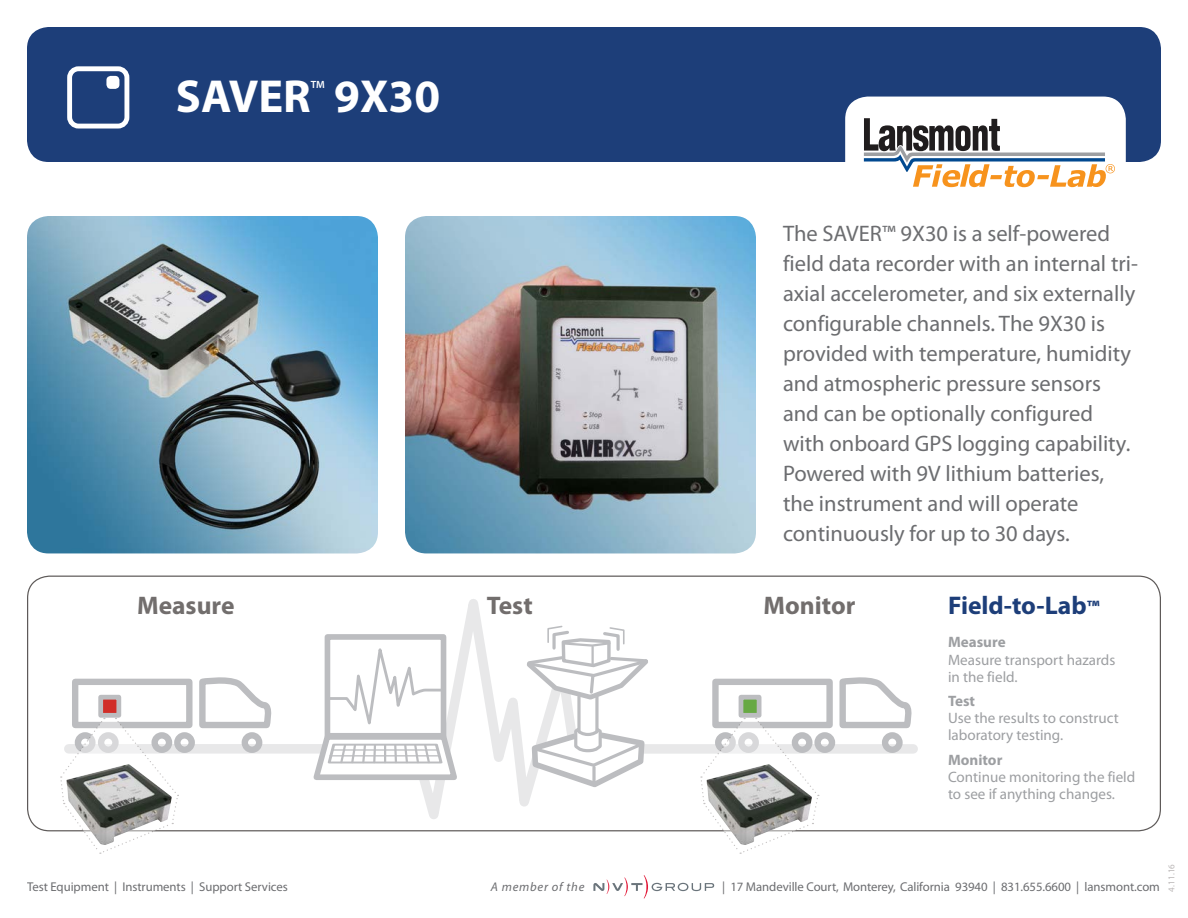
<style>
.page{position:relative;width:1188px;height:918px;background:#fff}
.page>*{position:absolute;margin:0;border:0;box-sizing:border-box;transform-origin:0 0}
.t1{font:700 46.5px "Myriad Pro";color:#fff}
.t2{font:700 25.65px "Myriad Pro";color:#1d3e79}
.t3{font:700 25.5px "Myriad Pro";color:#726e6d}
.t4{font:22.5px/30px "Myriad Pro";color:#6c6d70}
.t5{font:15.15px/17.1px "Myriad Pro";color:#9d9fa2}
.t6{font:700 15.15px "Myriad Pro";color:#9d9fa2}
.t7{font:12.75px "Myriad";letter-spacing:-.005em;color:#6c6d70}
.t8{font:12.75px "Myriad Pro";letter-spacing:-.005em;color:#6c6d70}
.t9{font:italic 12.6px "Myriad Pro";letter-spacing:.06em;color:#6c6d70}
.t10{font:600 10.5px "Myriad Pro";color:#fff}
.t11{font:9px "Myriad Pro";color:#bab6b6}
.s1{font-size:19.65px}
.s2{font-family:"Myriad Pro"}
</style>
<div class="page">
<div style="left:27px;top:27px;width:1134px;height:135px;background:#1d3e79;border-radius:22px"></div>
<img style="left:27px;top:216px;width:351px;height:338px">
<img style="left:405px;top:216px;width:351px;height:338px">
<div style="left:845px;top:97px;width:281px;height:110px;background:#fff;border-radius:23px"></div>
<svg style="left:864px;top:118px;width:251px;height:69px"></svg>
<div style="left:67px;top:66px;width:62px;height:63px;border:5px solid #fff;border-radius:9px"></div>
<div style="left:106px;top:76px;width:13px;height:13px;background:#fff;border-radius:4px"></div>
<svg style="left:75px;top:599px;width:843px;height:220px"></svg>
<div style="left:174px;top:732px;width:21px;height:21px;border:6px solid #bcbdc0;border-radius:50%"></div>
<div style="left:242px;top:732px;width:20px;height:21px;border:6px solid #bcbdc0;border-radius:50%"></div>
<div style="left:72px;top:679px;width:121px;height:49px;border:6px solid #bcbdc0"></div>
<svg style="left:196px;top:669px;width:77px;height:62px"></svg>
<div style="left:98px;top:695px;width:23px;height:23px;background:#d12d27;border:5px solid #bcbdc0"></div>
<div style="left:814px;top:732px;width:21px;height:21px;border:6px solid #bcbdc0;border-radius:50%"></div>
<div style="left:882px;top:732px;width:21px;height:21px;border:6px solid #bcbdc0;border-radius:50%"></div>
<div style="left:712px;top:679px;width:121px;height:49px;border:6px solid #bcbdc0"></div>
<svg style="left:836px;top:669px;width:77px;height:62px"></svg>
<div style="left:739px;top:695px;width:22px;height:23px;background:#67a943;border:5px solid #bcbdc0"></div>
<svg style="left:309px;top:635px;width:153px;height:148px"></svg>
<svg style="left:522px;top:625px;width:131px;height:165px"></svg>
<svg style="left:60px;top:718px;width:119px;height:136px"></svg>
<img style="left:66px;top:764px;width:106px;height:81px">
<svg style="left:700px;top:718px;width:119px;height:136px"></svg>
<img style="left:707px;top:764px;width:105px;height:81px">
<svg style="left:593px;top:875px;width:121px;height:24px"></svg>
<p class="t1" style="left:176px;top:66px;width:136px">SAVER</p>
<p class="t10" style="left:311px;top:78px;width:16px">TM</p>
<p class="t1" style="left:334px;top:66px;width:107px">9X30</p>
<p class="t4" style="left:783px;top:218px;width:357px">The SAVER™ 9X30 is a self-powered field data recorder with an internal tri&shy;axial accelerometer, and six externally configurable channels. The 9X30 is provided with temperature, humidity and atmospheric pressure sensors and can be optionally configured with onboard GPS logging capability.<br>Powered with 9V lithium batteries, the instrument and will operate continuously for up to 30 days.</p>
<p class="t3" style="left:137px;top:589px;width:99px">Measure</p>
<p class="t3" style="left:487px;top:589px;width:47px">Test</p>
<p class="t3" style="left:763px;top:589px;width:93px">Monitor</p>
<p class="t2" style="left:948px;top:589px;width:153px">Field-to-Lab<span class="s1">™</span></p>
<p class="t6" style="left:948px;top:632px;width:59px">Measure</p>
<p class="t5" style="left:948px;top:651px;width:169px">Measure transport hazards in the field.</p>
<p class="t6" style="left:948px;top:691px;width:29px">Test</p>
<p class="t5" style="left:948px;top:709px;width:172px">Use the results to construct laboratory testing.</p>
<p class="t6" style="left:948px;top:750px;width:56px">Monitor</p>
<p class="t5" style="left:948px;top:768px;width:189px">Continue monitoring the field to see if anything changes.</p>
<p class="t8" style="left:27px;top:879px;width:262px">Test Equipment | Instruments | Support Services</p>
<p class="t9" style="left:491px;top:879px;width:95px">A member of the</p>
<p class="t7" style="left:722px;top:880px;width:439px"><span class="s2">|</span> 17 Mandeville Court, Monterey, California 93940 <span class="s2">|</span> 831.655.6600 <span class="s2">|</span> lansmont.com</p>
<p class="t11" style="left:1166px;top:892px;width:29px;rotate:-90deg">4.11.16</p>
</div>
